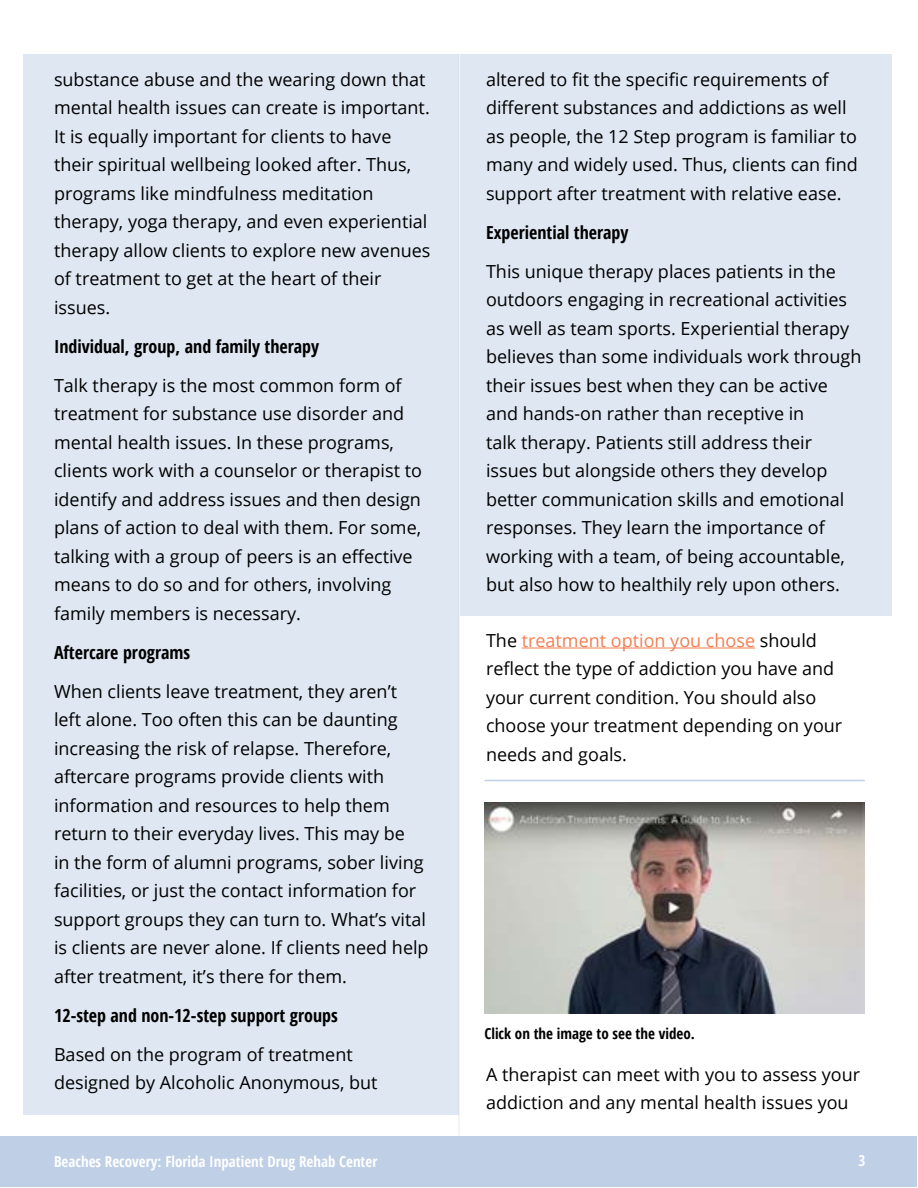
<style>
.page{position:relative;width:918px;height:1188px;background:#fff}
.page>*{position:absolute;margin:0;border:0;box-sizing:border-box;transform-origin:0 0}
.t1{font:18px/28.5px "Open Sans";color:#000}
.t2{font:700 condensed 18px "Open Sans";color:#000}
.t3{font:700 condensed 15px "Open Sans";color:#fff}
.t4{font:700 condensed 15px "Open Sans";color:#000}
.s1{color:#f47e51}
</style>
<div class="page">
<div style="left:1px;top:1136px;width:916px;height:51px;background:#becfe6"></div>
<hr style="left:458px;top:54px;width:2px;height:1082px;background:#000">
<div style="left:23px;top:54px;width:436px;height:1060px;background:#dee7f2"></div>
<div style="left:460px;top:54px;width:432px;height:562px;background:#dee7f2"></div>
<hr style="left:522px;top:648px;width:233px;height:1px;background:#f47e51">
<hr style="left:484px;top:780px;width:381px;height:1px;background:#becfe6">
<img style="left:484px;top:802px;width:381px;height:211px">
<p class="t1" style="left:54px;top:65px;width:378px">substance abuse and the wearing down that mental health issues can create is important.<br>It is equally important for clients to have their spiritual wellbeing looked after. Thus, programs like mindfulness meditation therapy, yoga therapy, and even experiential therapy allow clients to explore new avenues of treatment to get at the heart of their issues.</p>
<p class="t2" style="left:54px;top:334px;width:267px">Individual, group, and family therapy</p>
<p class="t1" style="left:54px;top:371px;width:369px">Talk therapy is the most common form of treatment for substance use disorder and mental health issues. In these programs, clients work with a counselor or therapist to identify and address issues and then design plans of action to deal with them. For some, talking with a group of peers is an effective means to do so and for others, involving family members is necessary.</p>
<p class="t2" style="left:54px;top:640px;width:138px">Aftercare programs</p>
<p class="t1" style="left:54px;top:677px;width:376px">When clients leave treatment, they aren’t left alone. Too often this can be daunting increasing the risk of relapse. Therefore, aftercare programs provide clients with information and resources to help them return to their everyday lives. This may be<br>in the form of alumni programs, sober living facilities, or just the contact information for support groups they can turn to. What’s vital is clients are never alone. If clients need help after treatment, it’s there for them.</p>
<p class="t2" style="left:54px;top:1003px;width:285px">12-step and non-12-step support groups</p>
<p class="t1" style="left:54px;top:1040px;width:325px">Based on the program of treatment designed by Alcoholic Anonymous, but</p>
<p class="t1" style="left:486px;top:65px;width:373px">altered to fit the specific requirements of different substances and addictions as well as people, the 12 Step program is familiar to many and widely used. Thus, clients can find support after treatment with relative ease.</p>
<p class="t2" style="left:486px;top:220px;width:144px">Experiential therapy</p>
<p class="t1" style="left:486px;top:257px;width:377px">This unique therapy places patients in the outdoors engaging in recreational activities as well as team sports. Experiential therapy believes than some individuals work through their issues best when they can be active and hands-on rather than receptive in<br>talk therapy. Patients still address their issues but alongside others they develop better communication skills and emotional responses. They learn the importance of working with a team, of being accountable, but also how to healthily rely upon others.</p>
<p class="t1" style="left:486px;top:625px;width:358px">The <span class="s1">treatment option you chose</span> should reflect the type of addiction you have and your current condition. You should also choose your treatment depending on your needs and goals.</p>
<p class="t4" style="left:484px;top:1023px;width:212px">Click on the image to see the video.</p>
<p class="t1" style="left:486px;top:1060px;width:376px">A therapist can meet with you to assess your addiction and any mental health issues you</p>
<p class="t3" style="left:54px;top:1152px;width:325px">Beaches Recovery: Florida Inpatient Drug Rehab Center</p>
<p class="t3" style="left:859px;top:1150px;width:8px">3</p>
</div>
